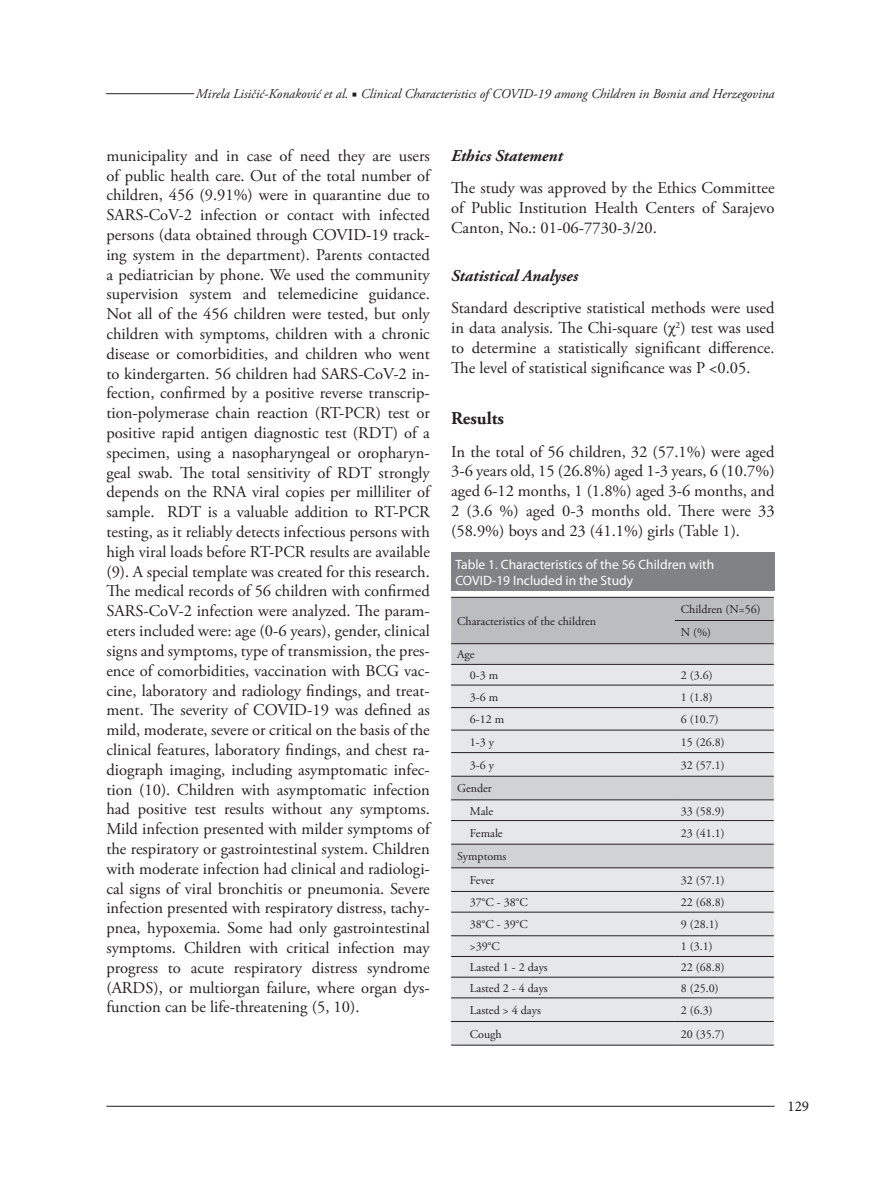
<style>
.page{position:relative;width:881px;height:1178px;background:#fff}
.page>*{position:absolute;margin:0;border:0;box-sizing:border-box;transform-origin:0 0}
.Podnaslov_prvi_red{font:700 18px "Adobe Garamond Pro";color:#231f20}
.Tekst_prvi_pasus{font:16.5px/19.8px "Adobe Garamond Pro";color:#231f20;text-align:justify}
.Podnaslov_11_bold_it{font:italic 700 16.5px "Adobe Garamond Pro";color:#231f20}
.t1{font:15px "Minion Pro";color:#231f20}
.Glava_desno{font:italic 13.5px "Adobe Garamond Pro";color:#231f20}
.t2{font:13.5px/16.2px "Myriad Pro";color:#fff}
.Tabela{font:12px "Adobe Garamond Pro";color:#231f20}
.Tabela_uvuceno{font:12px "Adobe Garamond Pro";color:#231f20}
.s1{font-family:"Minion Pro";font-style:normal}
.s2{font-family:"Times New Roman"}
</style>
<div class="page">
<hr style="left:106px;top:1106px;width:668px;height:1px;background:#231f20">
<div style="left:451px;top:553px;width:323px;height:38px;background:#808285"></div>
<div style="left:451px;top:598px;width:322px;height:45px;background:#bcbdc0"></div>
<svg style="left:451px;top:644px;width:322px;height:20px;background:#cecfd1"></svg>
<svg style="left:451px;top:665px;width:322px;height:380px;background:#e1e2e4"></svg>
<hr style="left:451px;top:597px;width:223px;height:1px;background:#231f20">
<hr style="left:674px;top:597px;width:99px;height:1px;background:#231f20">
<hr style="left:674px;top:620px;width:99px;height:1px;background:#231f20">
<hr style="left:451px;top:643px;width:223px;height:1px;background:#231f20">
<hr style="left:674px;top:643px;width:99px;height:1px;background:#231f20">
<hr style="left:451px;top:664px;width:223px;height:1px;background:#231f20">
<hr style="left:674px;top:664px;width:99px;height:1px;background:#231f20">
<hr style="left:451px;top:685px;width:223px;height:1px;background:#231f20">
<hr style="left:674px;top:685px;width:99px;height:1px;background:#231f20">
<hr style="left:451px;top:707px;width:223px;height:1px;background:#231f20">
<hr style="left:674px;top:707px;width:99px;height:1px;background:#231f20">
<hr style="left:451px;top:730px;width:223px;height:1px;background:#231f20">
<hr style="left:674px;top:730px;width:99px;height:1px;background:#231f20">
<hr style="left:451px;top:752px;width:223px;height:1px;background:#231f20">
<hr style="left:674px;top:752px;width:99px;height:1px;background:#231f20">
<hr style="left:451px;top:776px;width:223px;height:1px;background:#231f20">
<hr style="left:674px;top:776px;width:99px;height:1px;background:#231f20">
<hr style="left:451px;top:799px;width:223px;height:1px;background:#231f20">
<hr style="left:674px;top:799px;width:99px;height:1px;background:#231f20">
<hr style="left:451px;top:820px;width:223px;height:1px;background:#231f20">
<hr style="left:674px;top:820px;width:99px;height:1px;background:#231f20">
<hr style="left:451px;top:844px;width:223px;height:1px;background:#231f20">
<hr style="left:674px;top:844px;width:99px;height:1px;background:#231f20">
<hr style="left:451px;top:867px;width:223px;height:1px;background:#231f20">
<hr style="left:674px;top:867px;width:99px;height:1px;background:#231f20">
<hr style="left:451px;top:891px;width:223px;height:1px;background:#231f20">
<hr style="left:674px;top:891px;width:99px;height:1px;background:#231f20">
<hr style="left:451px;top:912px;width:223px;height:1px;background:#231f20">
<hr style="left:674px;top:912px;width:99px;height:1px;background:#231f20">
<hr style="left:451px;top:935px;width:223px;height:1px;background:#231f20">
<hr style="left:674px;top:935px;width:99px;height:1px;background:#231f20">
<hr style="left:451px;top:956px;width:223px;height:1px;background:#231f20">
<hr style="left:674px;top:956px;width:99px;height:1px;background:#231f20">
<hr style="left:451px;top:977px;width:223px;height:1px;background:#231f20">
<hr style="left:674px;top:977px;width:99px;height:1px;background:#231f20">
<hr style="left:451px;top:997px;width:223px;height:1px;background:#231f20">
<hr style="left:674px;top:997px;width:99px;height:1px;background:#231f20">
<hr style="left:451px;top:1021px;width:223px;height:1px;background:#231f20">
<hr style="left:674px;top:1021px;width:99px;height:1px;background:#231f20">
<hr style="left:451px;top:1045px;width:223px;height:1px;background:#231f20">
<hr style="left:674px;top:1045px;width:99px;height:1px;background:#231f20">
<hr style="left:106px;top:93px;width:88px;height:1px;background:#231f20">
<p class="Glava_desno" style="left:196px;top:85px;width:580px">Mirela Lisičić-Konaković et al. <span class="s1">■</span> Clinical Characteristics of COVID-19 among Children in Bosnia and Herzegovina</p>
<p class="Tekst_prvi_pasus" style="left:106px;top:146px;width:325px">municipality and in case of need they are users of public health care. Out of the total number of children, 456 (9.91%) were in quarantine due to SARS-CoV-2 infection or contact with infected persons (data obtained through COVID-19 track&shy;ing system in the department). Parents contacted a pediatrician by phone. We used the community supervision system and telemedicine guidance.<br>Not all of the 456 children were tested, but only children with symptoms, children with a chronic disease or comorbidities, and children who went to kindergarten. 56 children had SARS-CoV-2 in&shy;fection, confirmed by a positive reverse transcrip&shy;tion-polymerase chain reaction (RT-PCR) test or positive rapid antigen diagnostic test (RDT) of a specimen, using a nasopharyngeal or oropharyn&shy;geal swab. The total sensitivity of RDT strongly depends on the RNA viral copies per milliliter of sample. RDT is a valuable addition to RT-PCR testing, as it reliably detects infectious persons with high viral loads before RT-PCR results are available (9). A special template was created for this research.<br>The medical records of 56 children with confirmed SARS-CoV-2 infection were analyzed. The param&shy;eters included were: age (0-6 years), gender, clinical signs and symptoms, type of transmission, the pres&shy;ence of comorbidities, vaccination with BCG vac&shy;cine, laboratory and radiology findings, and treat&shy;ment. The severity of COVID-19 was defined as mild, moderate, severe or critical on the basis of the clinical features, laboratory findings, and chest ra&shy;diograph imaging, including asymptomatic infec&shy;tion (10). Children with asymptomatic infection had positive test results without any symptoms.<br>Mild infection presented with milder symptoms of the respiratory or gastrointestinal system. Children with moderate infection had clinical and radiologi&shy;cal signs of viral bronchitis or pneumonia. Severe infection presented with respiratory distress, tachy&shy;pnea, hypoxemia. Some had only gastrointestinal symptoms. Children with critical infection may progress to acute respiratory distress syndrome (ARDS), or multiorgan failure, where organ dys&shy;function can be life-threatening (5, 10).</p>
<p class="Podnaslov_11_bold_it" style="left:451px;top:146px;width:113px">Ethics Statement</p>
<p class="Tekst_prvi_pasus" style="left:451px;top:179px;width:325px">The study was approved by the Ethics Committee of Public Institution Health Centers of Sarajevo Canton, No.: 01-06-7730-3/20.</p>
<p class="Podnaslov_11_bold_it" style="left:451px;top:266px;width:129px">Statistical Analyses</p>
<p class="Tekst_prvi_pasus" style="left:451px;top:299px;width:325px">Standard descriptive statistical methods were used in data analysis. The Chi-square (<span class="s2">χ</span><sup>2</sup>) test was used to determine a statistically significant difference.<br>The level of statistical significance was P &lt;0.05.</p>
<p class="Podnaslov_prvi_red" style="left:451px;top:408px;width:54px">Results</p>
<p class="Tekst_prvi_pasus" style="left:451px;top:442px;width:325px">In the total of 56 children, 32 (57.1%) were aged 3-6 years old, 15 (26.8%) aged 1-3 years, 6 (10.7%) aged 6-12 months, 1 (1.8%) aged 3-6 months, and 2 (3.6 %) aged 0-3 months old. There were 33 (58.9%) boys and 23 (41.1%) girls (Table 1).</p>
<p class="t2" style="left:455px;top:556px;width:260px">Table 1. Characteristics of the 56 Children with<br>COVID-19 Included in the Study</p>
<p class="Tabela" style="left:457px;top:614px;width:140px">Characteristics of the children</p>
<p class="Tabela" style="left:680px;top:602px;width:81px">Children (N=56)</p>
<p class="Tabela" style="left:680px;top:625px;width:32px">N (%)</p>
<p class="Tabela" style="left:457px;top:647px;width:19px">Age</p>
<p class="Tabela_uvuceno" style="left:469px;top:668px;width:30px">0-3 m</p>
<p class="Tabela" style="left:680px;top:668px;width:33px">2 (3.6)</p>
<p class="Tabela_uvuceno" style="left:469px;top:690px;width:30px">3-6 m</p>
<p class="Tabela" style="left:680px;top:690px;width:33px">1 (1.8)</p>
<p class="Tabela_uvuceno" style="left:469px;top:712px;width:36px">6-12 m</p>
<p class="Tabela" style="left:680px;top:712px;width:39px">6 (10.7)</p>
<p class="Tabela_uvuceno" style="left:469px;top:735px;width:26px">1-3 y</p>
<p class="Tabela" style="left:680px;top:735px;width:45px">15 (26.8)</p>
<p class="Tabela_uvuceno" style="left:469px;top:758px;width:26px">3-6 y</p>
<p class="Tabela" style="left:680px;top:758px;width:45px">32 (57.1)</p>
<p class="Tabela" style="left:457px;top:781px;width:36px">Gender</p>
<p class="Tabela_uvuceno" style="left:469px;top:803px;width:25px">Male</p>
<p class="Tabela" style="left:680px;top:803px;width:45px">33 (58.9)</p>
<p class="Tabela_uvuceno" style="left:469px;top:826px;width:34px">Female</p>
<p class="Tabela" style="left:680px;top:826px;width:45px">23 (41.1)</p>
<p class="Tabela" style="left:457px;top:849px;width:51px">Symptoms</p>
<p class="Tabela_uvuceno" style="left:469px;top:873px;width:26px">Fever</p>
<p class="Tabela" style="left:680px;top:873px;width:45px">32 (57.1)</p>
<p class="Tabela_uvuceno" style="left:469px;top:895px;width:59px">37°C - 38°C</p>
<p class="Tabela" style="left:680px;top:895px;width:45px">22 (68.8)</p>
<p class="Tabela_uvuceno" style="left:469px;top:917px;width:59px">38°C - 39°C</p>
<p class="Tabela" style="left:680px;top:917px;width:39px">9 (28.1)</p>
<p class="Tabela_uvuceno" style="left:469px;top:939px;width:31px">&gt;39°C</p>
<p class="Tabela" style="left:680px;top:939px;width:33px">1 (3.1)</p>
<p class="Tabela_uvuceno" style="left:469px;top:960px;width:79px">Lasted 1 - 2 days</p>
<p class="Tabela" style="left:680px;top:960px;width:45px">22 (68.8)</p>
<p class="Tabela_uvuceno" style="left:469px;top:981px;width:79px">Lasted 2 - 4 days</p>
<p class="Tabela" style="left:680px;top:981px;width:39px">8 (25.0)</p>
<p class="Tabela_uvuceno" style="left:469px;top:1003px;width:72px">Lasted &gt; 4 days</p>
<p class="Tabela" style="left:680px;top:1003px;width:33px">2 (6.3)</p>
<p class="Tabela_uvuceno" style="left:469px;top:1027px;width:33px">Cough</p>
<p class="Tabela" style="left:680px;top:1027px;width:45px">20 (35.7)</p>
<p class="t1" style="left:787px;top:1096px;width:23px">129</p>
</div>
